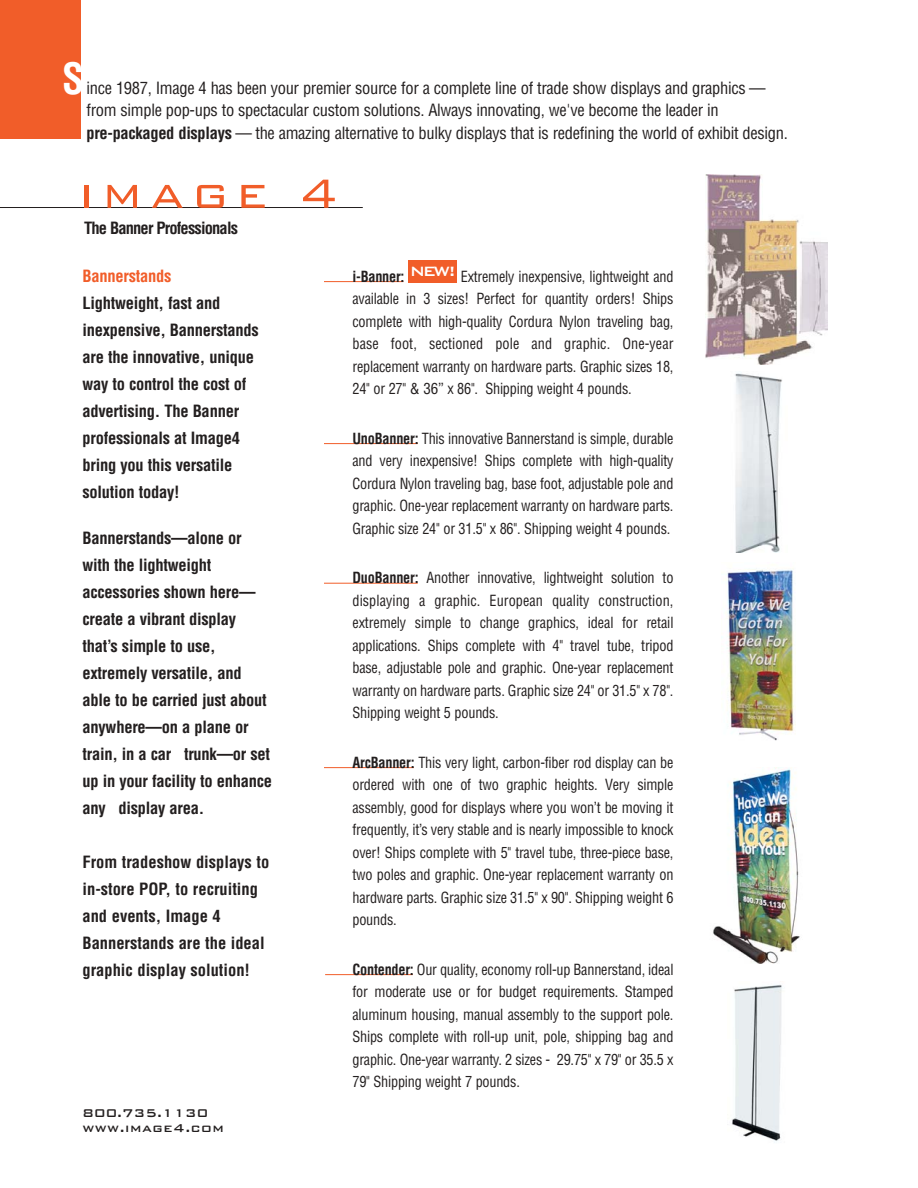
<style>
.page{position:relative;width:918px;height:1188px;background:#fff}
.page>*{position:absolute;margin:0;border:0;box-sizing:border-box;transform-origin:0 0}
.t1{font:300 54px "Bank Gothic BT";letter-spacing:.15em;color:#f15d29}
.t2{font:700 condensed 42px "Helvetica";color:#fff;scale:.95 1}
.t3{font:500 18px "Bank Gothic BT";color:#fff}
.t4{font:700 condensed 16.5px/27px "Helvetica";letter-spacing:-.015em;color:#231f1f}
.t5{font:condensed 16.5px/22.5px "Helvetica";letter-spacing:-.02em;color:#231f1f}
.t6{font:700 condensed 16.5px "Helvetica";letter-spacing:-.05em;color:#231f1f}
.t7{font:700 condensed 16.5px "Helvetica";letter-spacing:-.015em;color:#f15d29}
.t8{font:condensed 15px/22.5px "Helvetica";letter-spacing:-.015em;color:#231f1f;text-align:justify;scale:.95 1}
.t9{font:500 15px/15px "Bank Gothic BT";letter-spacing:.04em;color:#231f1f}
.t10{font:700 condensed 15px "Helvetica";letter-spacing:-.015em;color:#231f1f;scale:.95 1}
.s1{font-weight:700}
</style>
<div class="page">
<hr style="left:0;top:207px;width:363px;height:1px;background:#231f1f">
<hr style="left:324px;top:281px;width:79px;height:1px;background:#f15d29">
<hr style="left:324px;top:443px;width:94px;height:1px;background:#f15d29">
<hr style="left:324px;top:767px;width:90px;height:1px;background:#f15d29">
<img style="left:735px;top:373px;width:47px;height:180px">
<img style="left:721px;top:568px;width:75px;height:173px">
<img style="left:713px;top:767px;width:87px;height:197px">
<img style="left:731px;top:985px;width:51px;height:158px">
<div style="left:0;top:0;width:81px;height:139px;background:#f15d29"></div>
<hr style="left:325px;top:974px;width:88px;height:1px;background:#f15d29">
<hr style="left:324px;top:583px;width:94px;height:1px;background:#f15d29">
<div style="left:408px;top:260px;width:49px;height:23px;background:#f15d29"></div>
<img style="left:705px;top:175px;width:123px;height:189px">
<h2 class="t2" style="left:62px;top:63px;width:25px">S</h2>
<p class="t5" style="left:87px;top:78px;width:703px">ince 1987, Image 4 has been your premier source for a complete line of trade show displays and graphics — from simple pop-ups to spectacular custom solutions. Always innovating, we've become the leader in <span class="s1">pre-packaged displays</span> — the amazing alternative to bulky displays that is redefining the world of exhibit design.</p>
<h1 class="t1" style="left:80px;top:158px;width:260px">image 4</h1>
<p class="t6" style="left:84px;top:222px;width:156px">The Banner Professionals</p>
<p class="t7" style="left:82px;top:270px;width:90px">Bannerstands</p>
<p class="t4" style="left:82px;top:291px;width:178px">Lightweight, fast and inexpensive, Bannerstands are the innovative, unique way to control the cost of advertising. The Banner professionals at Image4 bring you this versatile solution today!</p>
<p class="t4" style="left:82px;top:526px;width:191px">Bannerstands—alone or with the lightweight accessories shown here— create a vibrant display that’s simple to use, extremely versatile, and able to be carried just about anywhere—on a plane or train, in a car trunk—or set up in your facility to enhance any display area.</p>
<p class="t4" style="left:82px;top:850px;width:188px">From tradeshow displays to in-store POP, to recruiting and events, Image 4<br>Bannerstands are the ideal graphic display solution!</p>
<p class="t9" style="left:82px;top:1105px;width:143px">800.735.1130 www.image4.com</p>
<p class="t3" style="left:410px;top:259px;width:47px">NEW!</p>
<p class="t8" style="left:352px;top:266px;width:339px;text-indent:108px">Extremely inexpensive, lightweight and available in 3 sizes! Perfect for quantity orders! Ships complete with high-quality Cordura Nylon traveling bag, base foot, sectioned pole and graphic. One-year replacement warranty on hardware parts. Graphic sizes 18, 24" or 27" &amp; 36” x 86". Shipping weight 4 pounds.</p>
<p class="t8" style="left:352px;top:428px;width:339px"><span class="s1">UnoBanner:</span> This innovative Bannerstand is simple, durable and very inexpensive! Ships complete with high-quality Cordura Nylon traveling bag, base foot, adjustable pole and graphic. One-year replacement warranty on hardware parts.<br>Graphic size 24" or 31.5" x 86". Shipping weight 4 pounds.</p>
<p class="t8" style="left:352px;top:568px;width:339px"><span class="s1">DuoBanner:</span> Another innovative, lightweight solution to displaying a graphic. European quality construction, extremely simple to change graphics, ideal for retail applications. Ships complete with 4" travel tube, tripod base, adjustable pole and graphic. One-year replacement warranty on hardware parts. Graphic size 24" or 31.5" x 78".<br>Shipping weight 5 pounds.</p>
<p class="t8" style="left:352px;top:752px;width:339px"><span class="s1">ArcBanner:</span> This very light, carbon-fiber rod display can be ordered with one of two graphic heights. Very simple assembly, good for displays where you won’t be moving it frequently, it’s very stable and is nearly impossible to knock over! Ships complete with 5" travel tube, three-piece base, two poles and graphic. One-year replacement warranty on hardware parts. Graphic size 31.5" x 90". Shipping weight 6 pounds.</p>
<p class="t8" style="left:352px;top:959px;width:339px"><span class="s1">Contender:</span> Our quality, economy roll-up Bannerstand, ideal for moderate use or for budget requirements. Stamped aluminum housing, manual assembly to the support pole.<br>Ships complete with roll-up unit, pole, shipping bag and graphic. One-year warranty. 2 sizes - 29.75" x 79" or 35.5 x 79" Shipping weight 7 pounds.</p>
<p class="t10" style="left:352px;top:270px;width:56px">i-Banner:</p>
</div>
